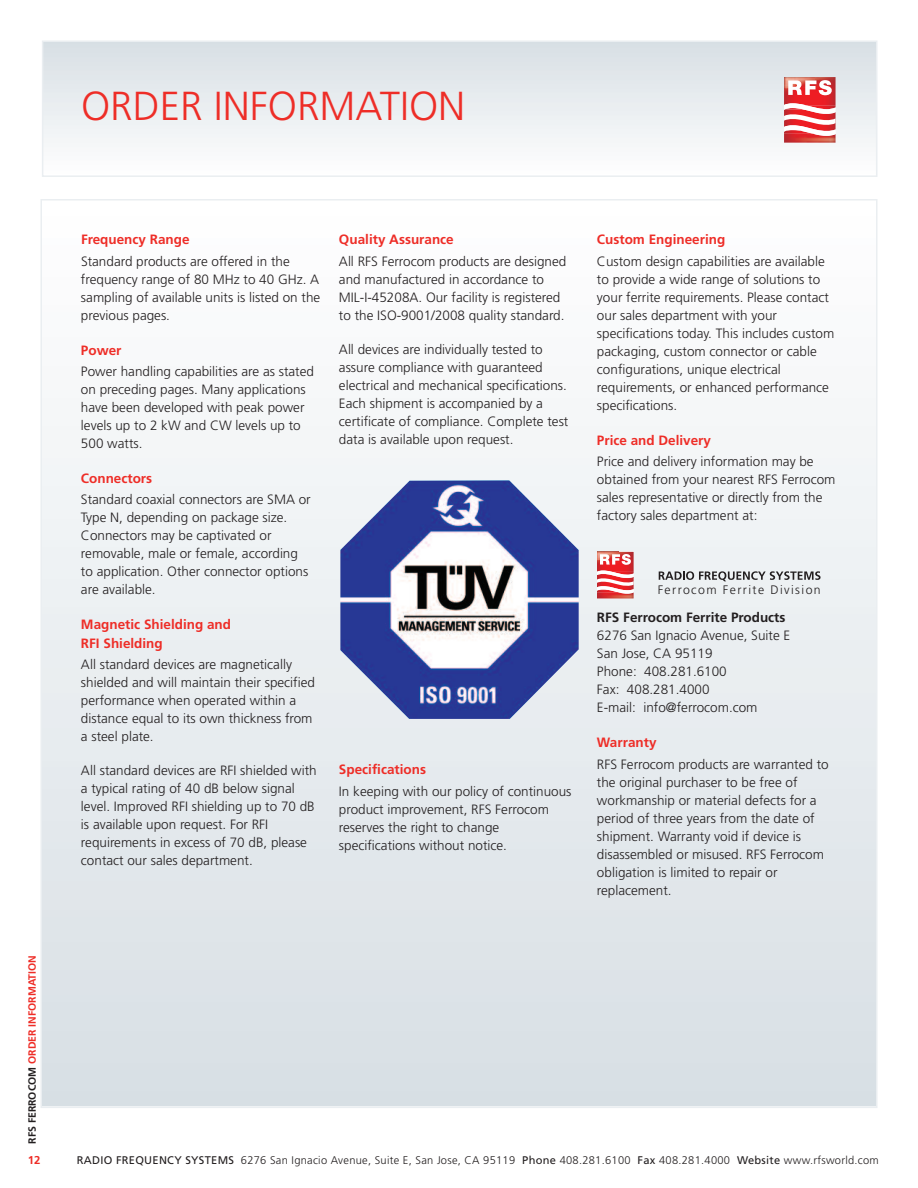
<style>
.page{position:relative;width:918px;height:1188px;background:#fff}
.page>*{position:absolute;margin:0;border:0;box-sizing:border-box;transform-origin:0 0}
.t1{font:300 40.5px "Frutiger";color:#ee2d27}
.t2{font:300 13.5px/18px "Frutiger";color:#231f20}
.t3{font:700 13.5px/18.8px "Frutiger";color:#ee2d27}
.t4{font:700 13.5px "Frutiger";color:#231f20}
.t5{font:300 12.3px "Frutiger";letter-spacing:.115em;color:#231f20}
.t6{font:700 11.4px "Frutiger";color:#ee2d27}
.t7{font:300 11.1px "Frutiger";letter-spacing:.025em;color:#231f20}
.t8{font:700 10.5px "Frutiger";color:#ee2d27}
.s1{color:#231f20}
.s2{font-weight:400}
</style>
<div class="page">
<img style="left:45px;top:43px;width:829px;height:100px">
<div style="left:42px;top:40px;width:835px;height:137px;border:2px solid #eaeef1"></div>
<img style="left:43px;top:426px;width:832px;height:679px">
<img style="left:784px;top:137px;width:52px;height:5px">
<svg style="left:784px;top:110px;width:52px;height:27px"></svg>
<img style="left:784px;top:78px;width:52px;height:32px">
<img style="left:784px;top:131px;width:47px;height:3px">
<img style="left:813px;top:134px;width:23px;height:2px">
<img style="left:784px;top:103px;width:22px;height:2px">
<img style="left:784px;top:78px;width:30px;height:9px">
<svg style="left:788px;top:80px;width:44px;height:15px"></svg>
<svg style="left:659px;top:571px;width:162px;height:10px;background:#a3a4a6"></svg>
<img style="left:340px;top:480px;width:239px;height:239px">
<img style="left:597px;top:594px;width:37px;height:4px">
<svg style="left:597px;top:552px;width:37px;height:42px"></svg>
<h1 class="t1" style="left:81px;top:89px;width:386px">ORDER INFORMATION</h1>
<p class="t8" style="left:28px;top:1144px;width:190px;rotate:-90deg"><span class="s1">RFS FERROCOM</span> ORDER INFORMATION</p>
<p class="t3" style="left:81px;top:231px;width:110px">Frequency Range</p>
<p class="t2" style="left:81px;top:253px;width:241px">Standard products are offered in the frequency range of 80 MHz to 40 GHz. A sampling of available units is listed on the previous pages.</p>
<p class="t3" style="left:81px;top:342px;width:42px">Power</p>
<p class="t2" style="left:81px;top:363px;width:235px">Power handling capabilities are as stated on preceding pages. Many applications have been developed with peak power levels up to 2 kW and CW levels up to<br>500 watts.</p>
<p class="t3" style="left:81px;top:470px;width:73px">Connectors</p>
<p class="t2" style="left:81px;top:491px;width:231px">Standard coaxial connectors are SMA or Type N, depending on package size.<br>Connectors may be captivated or removable, male or female, according to application. Other connector options are available.</p>
<p class="t3" style="left:81px;top:616px;width:152px">Magnetic Shielding and<br>RFI Shielding</p>
<p class="t2" style="left:81px;top:656px;width:236px">All standard devices are magnetically shielded and will maintain their specified performance when operated within a distance equal to its own thickness from a steel plate.</p>
<p class="t2" style="left:81px;top:762px;width:237px">All standard devices are RFI shielded with a typical rating of 40 dB below signal level. Improved RFI shielding up to 70 dB is available upon request. For RFI requirements in excess of 70 dB, please contact our sales department.</p>
<p class="t3" style="left:339px;top:231px;width:116px">Quality Assurance</p>
<p class="t2" style="left:339px;top:253px;width:229px">All RFS Ferrocom products are designed and manufactured in accordance to MIL-I-45208A. Our facility is registered to the ISO-9001/2008 quality standard.</p>
<p class="t2" style="left:339px;top:341px;width:231px">All devices are individually tested to assure compliance with guaranteed electrical and mechanical specifications.<br>Each shipment is accompanied by a certificate of compliance. Complete test data is available upon request.</p>
<p class="t3" style="left:339px;top:761px;width:89px">Specifications</p>
<p class="t2" style="left:339px;top:783px;width:234px">In keeping with our policy of continuous product improvement, RFS Ferrocom reserves the right to change specifications without notice.</p>
<p class="t3" style="left:597px;top:231px;width:130px">Custom Engineering</p>
<p class="t2" style="left:597px;top:253px;width:239px">Custom design capabilities are available to provide a wide range of solutions to your ferrite requirements. Please contact our sales department with your specifications today. This includes custom packaging, custom connector or cable configurations, unique electrical requirements, or enhanced performance specifications.</p>
<p class="t3" style="left:597px;top:432px;width:116px">Price and Delivery</p>
<p class="t2" style="left:597px;top:453px;width:240px">Price and delivery information may be obtained from your nearest RFS Ferrocom sales representative or directly from the factory sales department at:</p>
<p class="t5" style="left:658px;top:584px;width:165px">Ferrocom Ferrite Division</p>
<p class="t4" style="left:597px;top:612px;width:190px">RFS Ferrocom Ferrite Products</p>
<p class="t2" style="left:597px;top:628px;width:195px">6276 San Ignacio Avenue, Suite E<br>San Jose, CA 95119<br>Phone: 408.281.6100<br>Fax: 408.281.4000<br>E-mail: info@ferrocom.com</p>
<p class="t3" style="left:597px;top:734px;width:61px">Warranty</p>
<p class="t2" style="left:597px;top:756px;width:233px">RFS Ferrocom products are warranted to the original purchaser to be free of workmanship or material defects for a period of three years from the date of shipment. Warranty void if device is disassembled or misused. RFS Ferrocom obligation is limited to repair or replacement.</p>
<p class="t6" style="left:28px;top:1156px;width:14px">12</p>
<p class="t7" style="left:77px;top:1156px;width:804px"><span class="s2">RADIO FREQUENCY SYSTEMS</span> 6276 San Ignacio Avenue, Suite E, San Jose, CA 95119 <span class="s2">Phone</span> 408.281.6100 <span class="s2">Fax</span> 408.281.4000 <span class="s2">Website</span> www.rfsworld.com</p>
</div>
